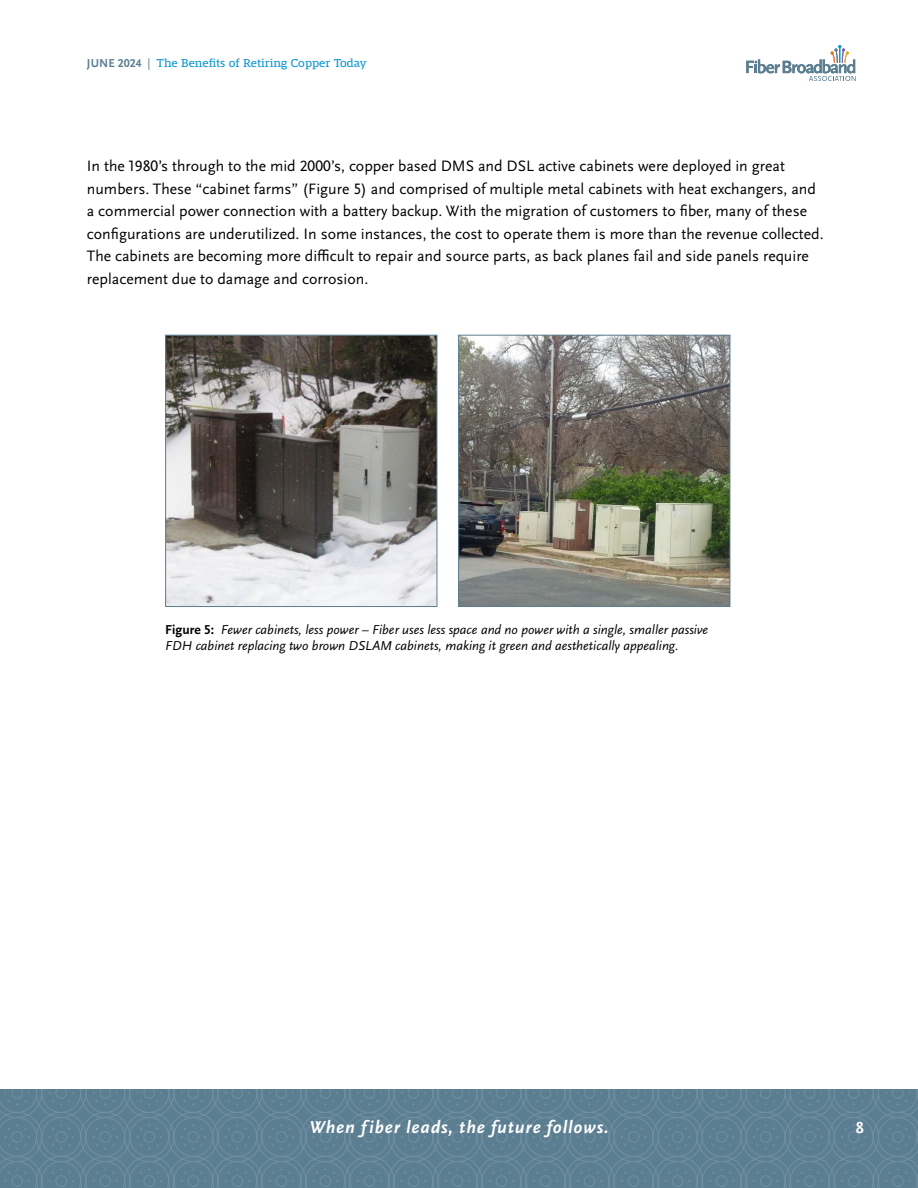
<style>
.page{position:relative;width:918px;height:1188px;background:#fff}
.page>*{position:absolute;margin:0;border:0;box-sizing:border-box;transform-origin:0 0}
.t1{font:italic 700 18px "Scala Sans Pro";letter-spacing:.05em;color:#fff}
.t2{font:700 16.5px "Scala Sans Pro";color:#fff}
.t3{font:15.75px/22.5px "Scala Sans Pro";color:#000}
.t4{font:italic 13.5px/16.2px "Scala Sans Pro";color:#000}
.t5{font:12px "Mislab Std";color:#0d96d4}
.s1{font-family:"Scala Sans Pro";font-weight:700;color:#5b7e91}
.s2{font-family:"Scala Sans Pro";color:#5b7e91}
.s3{font-weight:700;font-style:normal}
</style>
<div class="page">
<svg style="left:0;top:1090px;width:918px;height:98px;background:#5e8093"></svg>
<svg style="left:746px;top:45px;width:110px;height:36px"></svg>
<img style="left:167px;top:337px;width:268px;height:268px">
<div style="left:165px;top:335px;width:272px;height:272px;border:1px solid #5b7e91"></div>
<img style="left:460px;top:337px;width:268px;height:268px">
<div style="left:458px;top:335px;width:272px;height:272px;border:1px solid #5b7e91"></div>
<p class="t5" style="left:87px;top:57px;width:281px"><span class="s1">JUNE 2024</span> <span class="s2">|</span> The Benefits of Retiring Copper Today</p>
<p class="t3" style="left:87px;top:155px;width:738px">In the 1980’s through to the mid 2000’s, copper based DMS and DSL active cabinets were deployed in great numbers. These “cabinet farms” (Figure 5) and comprised of multiple metal cabinets with heat exchangers, and a commercial power connection with a battery backup. With the migration of customers to fiber, many of these configurations are underutilized. In some instances, the cost to operate them is more than the revenue collected.<br>The cabinets are becoming more difficult to repair and source parts, as back planes fail and side panels require replacement due to damage and corrosion.</p>
<p class="t4" style="left:165px;top:622px;width:545px"><span class="s3">Figure 5:</span> Fewer cabinets, less power – Fiber uses less space and no power with a single, smaller passive<br>FDH cabinet replacing two brown DSLAM cabinets, making it green and aesthetically appealing.</p>
<p class="t1" style="left:309px;top:1117px;width:301px">When fiber leads, the future follows.</p>
<p class="t2" style="left:856px;top:1118px;width:10px">8</p>
</div>
